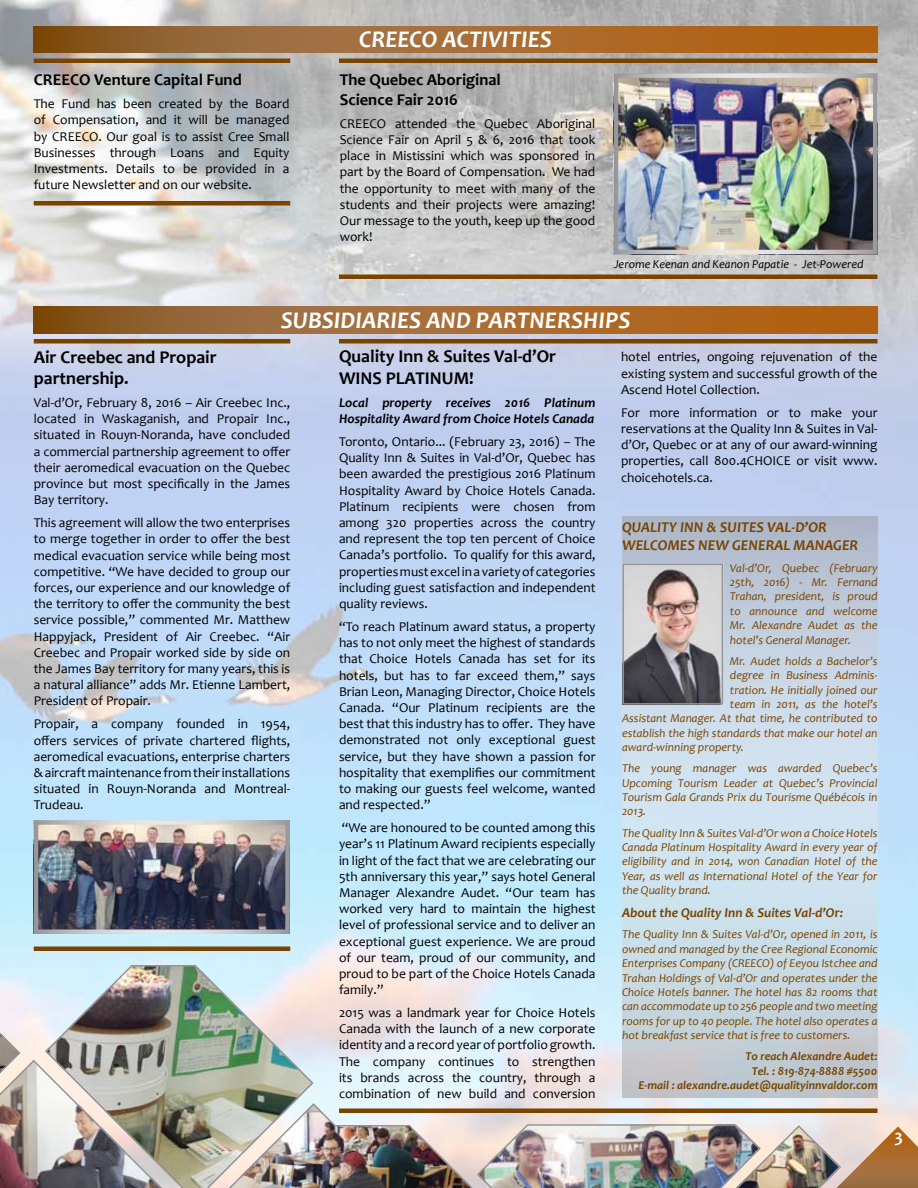
<style>
.page{position:relative;width:918px;height:1188px;background:#fff}
.page>*{position:absolute;margin:0;border:0;box-sizing:border-box;transform-origin:0 0}
.t1{font:italic 700 24px "Candara";color:#fff}
.t2{font:700 18px/21.6px "Candara";color:#000}
.t3{font:700 18px "Candara";color:#fff}
.t4{font:700 16.5px/19.8px "Candara";color:#000}
.t5{font:italic 700 15px/18px "Candara";color:#794400}
.t6{font:13.5px/16.2px "Candara";color:#000;text-align:justify}
.t7{font:italic 700 13.5px/16.2px "Candara";color:#000}
.t8{font:italic 700 13.5px "Candara";color:#794400}
.t9{font:italic 12px/14.4px "Candara";color:#794400;text-align:justify}
.t10{font:italic 700 12px/14.4px "Candara";color:#794400;text-align:right}
.t11{font:italic 12px "Candara";color:#000}
</style>
<div class="page">
<img style="left:0;top:0;width:918px;height:1102px">
<svg style="left:622px;top:516px;width:256px;height:581px;background:#c7d6e2"></svg>
<div style="left:34px;top:58px;width:256px;height:5px;background:#794400"></div>
<div style="left:34px;top:201px;width:256px;height:5px;background:#794400"></div>
<div style="left:339px;top:58px;width:539px;height:5px;background:#794400"></div>
<div style="left:339px;top:274px;width:539px;height:5px;background:#794400"></div>
<img style="left:619px;top:78px;width:254px;height:171px">
<div style="left:614px;top:73px;width:264px;height:181px;border:4px solid #fff"></div>
<div style="left:339px;top:339px;width:539px;height:5px;background:#794400"></div>
<div style="left:34px;top:339px;width:256px;height:5px;background:#794400"></div>
<img style="left:39px;top:825px;width:246px;height:104px">
<div style="left:34px;top:820px;width:256px;height:114px;border:4px solid #fff"></div>
<div style="left:34px;top:946px;width:256px;height:5px;background:#794400"></div>
<img style="left:625px;top:567px;width:95px;height:135px">
<div style="left:622px;top:564px;width:101px;height:141px;border:2px solid #939598"></div>
<svg style="left:34px;top:26px;width:844px;height:27px;background:#a2662a"></svg>
<svg style="left:34px;top:307px;width:844px;height:26px;background:#a2662a"></svg>
<img style="left:177px;top:964px;width:138px;height:224px">
<img style="left:0;top:891px;width:177px;height:297px">
<img style="left:215px;top:1102px;width:703px;height:86px">
<p class="t4" style="left:34px;top:70px;width:209px">CREECO Venture Capital Fund</p>
<p class="t6" style="left:34px;top:96px;width:257px">The Fund has been created by the Board of Compensation, and it will be managed by CREECO. Our goal is to assist Cree Small Businesses through Loans and Equity Investments. Details to be provided in a future Newsletter and on our website.</p>
<h1 class="t1" style="left:359px;top:25px;width:194px">CREECO ACTIVITIES</h1>
<p class="t4" style="left:340px;top:70px;width:163px">The Quebec Aboriginal<br>Science Fair 2016</p>
<p class="t6" style="left:340px;top:115px;width:257px">CREECO attended the Quebec Aboriginal Science Fair on April 5 &amp; 6, 2016 that took place in Mistissini which was sponsored in part by the Board of Compensation. We had the opportunity to meet with many of the students and their projects were amazing!<br>Our message to the youth, keep up the good work!</p>
<p class="t11" style="left:614px;top:257px;width:251px">Jerome Keenan and Keanon Papatie - Jet-Powered</p>
<h1 class="t1" style="left:281px;top:305px;width:351px">SUBSIDIARIES AND PARTNERSHIPS</h1>
<h2 class="t2" style="left:34px;top:346px;width:184px">Air Creebec and Propair partnership.</h2>
<p class="t6" style="left:34px;top:394px;width:258px">Val-d’Or, February 8, 2016 – Air Creebec Inc., located in Waskaganish, and Propair Inc., situated in Rouyn-Noranda, have concluded a commercial partnership agreement to offer their aeromedical evacuation on the Quebec province but most specifically in the James Bay territory.</p>
<p class="t6" style="left:34px;top:515px;width:258px">This agreement will allow the two enterprises to merge together in order to offer the best medical evacuation service while being most competitive. “We have decided to group our forces, our experience and our knowledge of the territory to offer the community the best service possible,” commented Mr. Matthew Happyjack, President of Air Creebec. “Air Creebec and Propair worked side by side on the James Bay territory for many years, this is a natural alliance” adds Mr. Etienne Lambert, President of Propair.</p>
<p class="t6" style="left:34px;top:716px;width:258px">Propair, a company founded in 1954, offers services of private chartered flights, aeromedical evacuations, enterprise charters &amp; aircraft maintenance from their installations situated in Rouyn-Noranda and Montreal-Trudeau.</p>
<h2 class="t2" style="left:339px;top:345px;width:219px">Quality Inn &amp; Suites Val-d’Or<br>WINS PLATINUM!</h2>
<p class="t7" style="left:339px;top:394px;width:258px">Local property receives 2016 Platinum<br>Hospitality Award from Choice Hotels Canada</p>
<p class="t6" style="left:339px;top:433px;width:258px">Toronto, Ontario... (February 23, 2016) – The Quality Inn &amp; Suites in Val-d’Or, Quebec has been awarded the prestigious 2016 Platinum Hospitality Award by Choice Hotels Canada.<br>Platinum recipients were chosen from among 320 properties across the country and represent the top ten percent of Choice Canada’s portfolio. To qualify for this award, properties must excel in a variety of categories including guest satisfaction and independent quality reviews.</p>
<p class="t6" style="left:339px;top:618px;width:258px">“To reach Platinum award status, a property has to not only meet the highest of standards that Choice Hotels Canada has set for its hotels, but has to far exceed them,” says Brian Leon, Managing Director, Choice Hotels Canada. “Our Platinum recipients are the best that this industry has to offer. They have demonstrated not only exceptional guest service, but they have shown a passion for hospitality that exemplifies our commitment to making our guests feel welcome, wanted and respected.”</p>
<p class="t6" style="left:339px;top:820px;width:258px">“We are honoured to be counted among this year’s 11 Platinum Award recipients especially in light of the fact that we are celebrating our 5th anniversary this year,” says hotel General Manager Alexandre Audet. “Our team has worked very hard to maintain the highest level of professional service and to deliver an exceptional guest experience. We are proud of our team, proud of our community, and proud to be part of the Choice Hotels Canada family.”</p>
<p class="t6" style="left:339px;top:1004px;width:258px">2015 was a landmark year for Choice Hotels Canada with the launch of a new corporate identity and a record year of portfolio growth.<br>The company continues to strengthen its brands across the country, through a combination of new build and conversion</p>
<p class="t6" style="left:621px;top:349px;width:258px">hotel entries, ongoing rejuvenation of the existing system and successful growth of the Ascend Hotel Collection.</p>
<p class="t6" style="left:621px;top:404px;width:258px">For more information or to make your reservations at the Quality Inn &amp; Suites in Val&shy;d’Or, Quebec or at any of our award-winning properties, call 800.4CHOICE or visit www. choicehotels.ca.</p>
<p class="t5" style="left:622px;top:518px;width:238px">QUALITY INN &amp; SUITES VAL-D’OR<br>WELCOMES NEW GENERAL MANAGER</p>
<p class="t9" style="left:730px;top:560px;width:149px">Val-d’Or, Quebec (February 25th, 2016) - Mr. Fernand Trahan, president, is proud to announce and welcome Mr. Alexandre Audet as the hotel’s General Manager.</p>
<p class="t9" style="left:730px;top:654px;width:149px">Mr. Audet holds a Bachelor’s</p>
<p class="t9" style="left:730px;top:668px;width:149px">degree in Business Adminis-</p>
<p class="t9" style="left:730px;top:682px;width:149px">tration. He initially joined our</p>
<p class="t9" style="left:730px;top:697px;width:149px">team in 2011, as the hotel’s</p>
<p class="t9" style="left:622px;top:711px;width:257px">Assistant Manager. At that time, he contributed to</p>
<p class="t9" style="left:622px;top:726px;width:257px">establish the high standards that make our hotel an</p>
<p class="t9" style="left:622px;top:740px;width:123px">award-winning property.</p>
<p class="t9" style="left:622px;top:761px;width:257px">The young manager was awarded Quebec’s Upcoming Tourism Leader at Quebec’s Provincial Tourism Gala Grands Prix du Tourisme Québécois in 2013.</p>
<p class="t9" style="left:622px;top:825px;width:257px">The Quality Inn &amp; Suites Val-d’Or won a Choice Hotels Canada Platinum Hospitality Award in every year of eligibility and in 2014, won Canadian Hotel of the Year, as well as International Hotel of the Year for the Quality brand.</p>
<p class="t8" style="left:622px;top:904px;width:223px">About the Quality Inn &amp; Suites Val-d’Or:</p>
<p class="t9" style="left:622px;top:927px;width:257px">The Quality Inn &amp; Suites Val-d’Or, opened in 2011, is owned and managed by the Cree Regional Economic Enterprises Company (CREECO) of Eeyou Istchee and Trahan Holdings of Val-d’Or and operates under the Choice Hotels banner. The hotel has 82 rooms that can accommodate up to 256 people and two meeting rooms for up to 40 people. The hotel also operates a hot breakfast service that is free to customers.</p>
<p class="t10" style="left:638px;top:1049px;width:241px">To reach Alexandre Audet:<br>Tel. : 819-874-8888 #5500<br>E-mail : alexandre.audet@qualityinnvaldor.com</p>
<h2 class="t3" style="left:895px;top:1125px;width:10px">3</h2>
</div>
